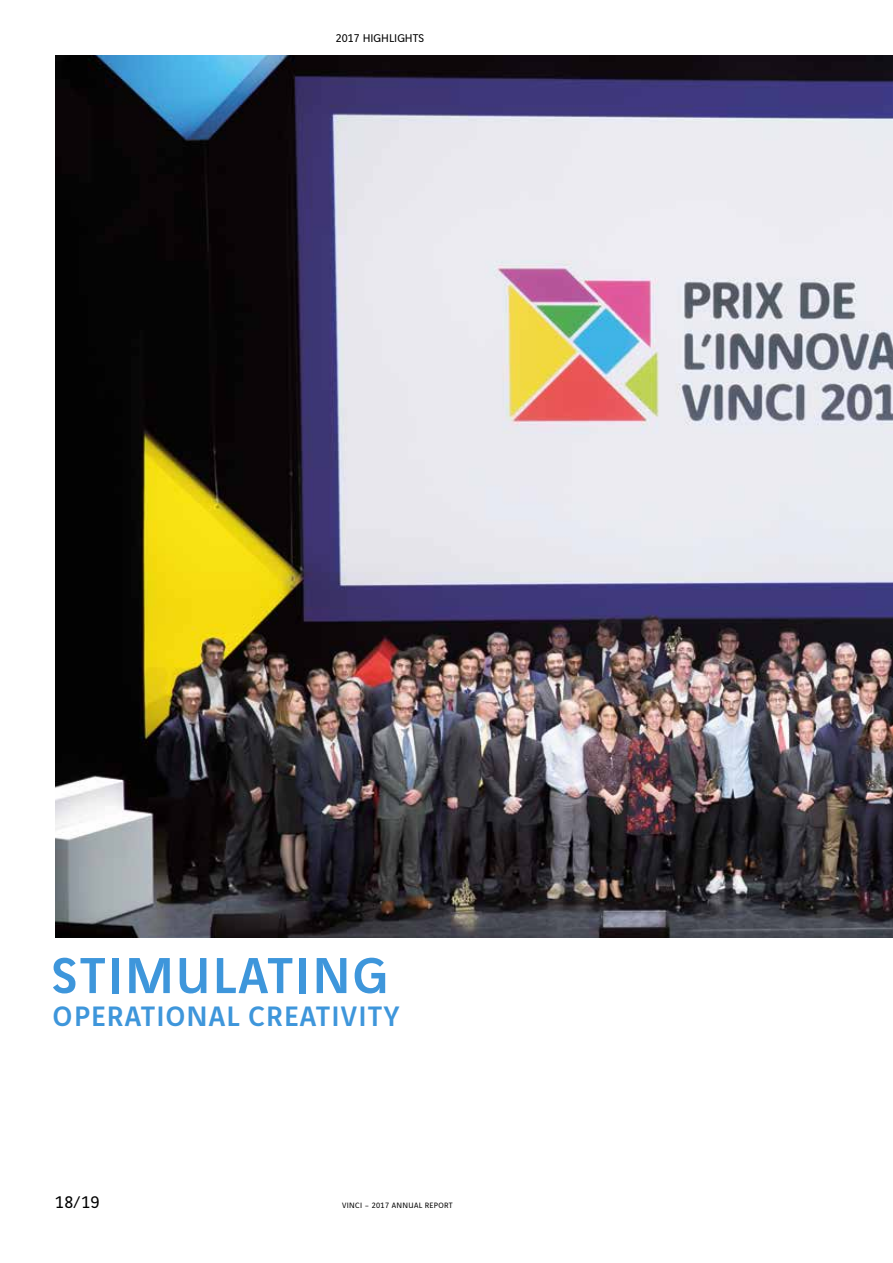
<style>
.page{position:relative;width:893px;height:1263px;background:#fff}
.page>*{position:absolute;margin:0;border:0;box-sizing:border-box;transform-origin:0 0}
.t1{font:500 54px "Vinci Sans";letter-spacing:.04em;color:#3e96db}
.t2{font:500 30px "Vinci Sans";letter-spacing:.04em;color:#3e96db}
.t3{font:18px "Vinci Sans";color:#000}
.t4{font:12px "Vinci Sans";color:#000}
.t5{font:8.25px "Vinci Sans";letter-spacing:.04em;color:#000}
</style>
<div class="page">
<img style="left:55px;top:55px;width:838px;height:883px">
<h3 class="t4" style="left:336px;top:29px;width:90px">2017 HIGHLIGHTS</h3>
<h1 class="t1" style="left:51px;top:934px;width:338px">STIMULATING</h1>
<h2 class="t2" style="left:53px;top:992px;width:348px">OPERATIONAL CREATIVITY</h2>
<h3 class="t3" style="left:55px;top:1189px;width:46px">18/19</h3>
<p class="t5" style="left:342px;top:1199px;width:112px">VINCI – 2017 ANNUAL REPORT</p>
</div>
